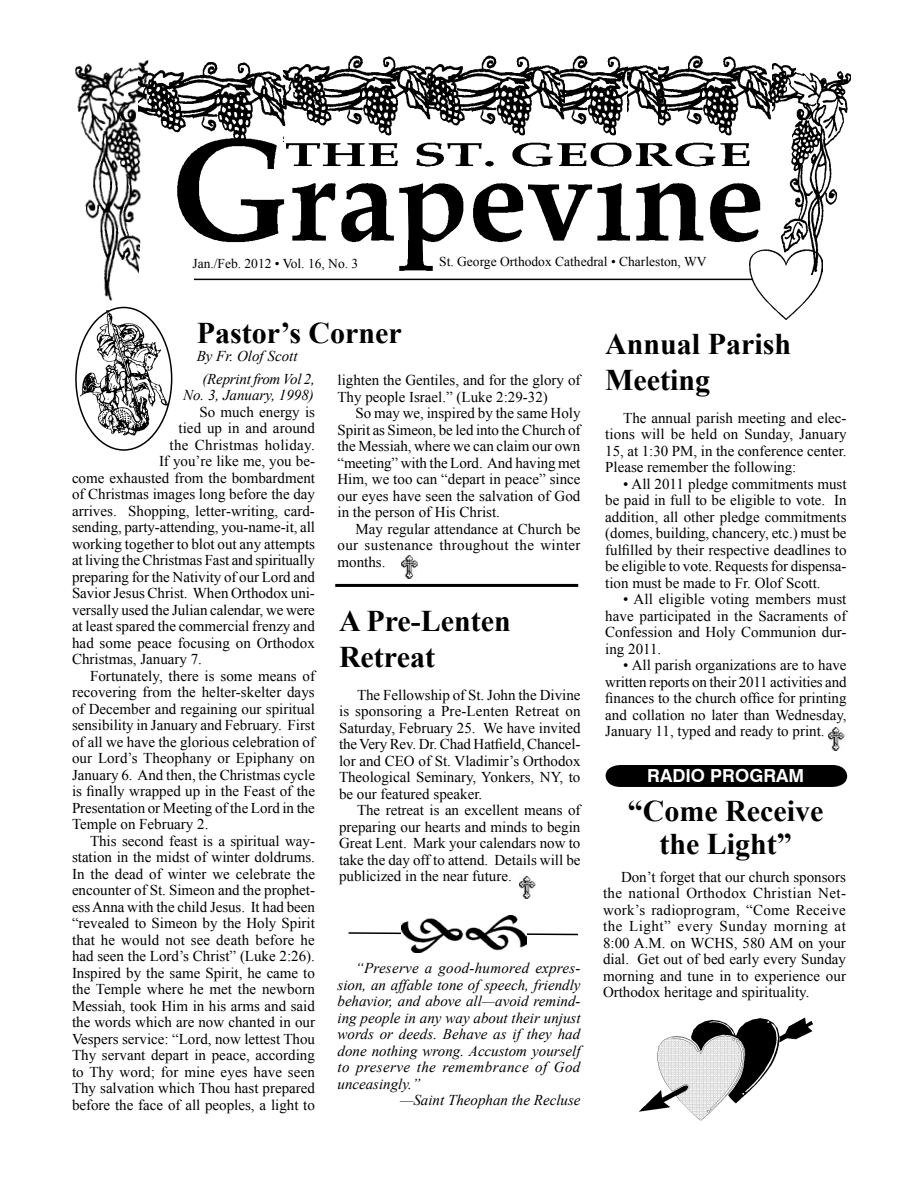
<style>
.page{position:relative;width:918px;height:1188px;background:#fff}
.page>*{position:absolute;margin:0;border:0;box-sizing:border-box;transform-origin:0 0}
.t1{font:700 30px/36px "Times New Roman";color:#000}
.t2{font:700 18px "Swiss 721 BT";color:#fff}
.t3{font:15px/16.5px "Times New Roman";color:#000;text-align:justify}
.t4{font:italic 15px/16.5px "Times New Roman";color:#000;text-align:right}
.t5{font:italic 15px "Times New Roman";letter-spacing:.03em;color:#000}
.t6{font:15px "Times New Roman";letter-spacing:.025em;color:#000}
.t7{font:13.5px "Times New Roman";color:#000}
</style>
<div class="page">
<svg style="left:177px;top:142px;width:583px;height:129px"></svg>
<img style="left:773px;top:63px;width:78px;height:212px">
<img style="left:286px;top:56px;width:139px;height:80px">
<img style="left:425px;top:56px;width:136px;height:80px">
<img style="left:561px;top:56px;width:97px;height:80px">
<img style="left:75px;top:60px;width:74px;height:241px">
<img style="left:80px;top:310px;width:88px;height:125px">
<div style="left:75px;top:307px;width:97px;height:144px;border:2px solid #000;border-radius:50%"></div>
<hr style="left:194px;top:279px;width:559px;height:1px;background:#000">
<img style="left:138px;top:63px;width:148px;height:85px">
<img style="left:658px;top:56px;width:115px;height:80px">
<div style="left:605px;top:765px;width:243px;height:22px;background:#000"></div>
<img style="left:519px;top:876px;width:16px;height:23px">
<img style="left:828px;top:728px;width:16px;height:22px">
<img style="left:401px;top:555px;width:17px;height:23px">
<hr style="left:335px;top:584px;width:243px;height:3px;background:#000">
<svg style="left:348px;top:932px;width:231px;height:4px"></svg>
<img style="left:401px;top:915px;width:125px;height:37px">
<img style="left:750px;top:244px;width:72px;height:76px">
<img style="left:639px;top:1017px;width:173px;height:104px">
<p class="t7" style="left:192px;top:255px;width:167px">Jan./Feb. 2012 • Vol. 16, No. 3</p>
<p class="t7" style="left:439px;top:252px;width:269px">St. George Orthodox Cathedral • Charleston, WV</p>
<h1 class="t1" style="left:197px;top:314px;width:207px">Pastor’s Corner</h1>
<p class="t4" style="left:197px;top:347px;width:102px">By Fr. Olof Scott</p>
<p class="t4" style="left:183px;top:370px;width:133px">(Reprint from Vol 2,<br>No. 3, January, 1998)</p>
<p class="t3" style="left:200px;top:403px;width:117px">So much energy is</p>
<p class="t3" style="left:178px;top:420px;width:138px">tied up in and around</p>
<p class="t6" style="left:170px;top:435px;width:147px">the Christmas holiday.</p>
<p class="t3" style="left:159px;top:453px;width:157px">If you’re like me, you be-</p>
<p class="t3" style="left:72px;top:469px;width:245px">come exhausted from the bombardment</p>
<p class="t3" style="left:72px;top:486px;width:245px">of Christmas images long before the day</p>
<p class="t3" style="left:72px;top:502px;width:244px">arrives. Shopping, letter-writing, card-</p>
<p class="t3" style="left:72px;top:519px;width:244px">sending, party-attending, you-name-it, all</p>
<p class="t3" style="left:72px;top:535px;width:245px">working together to blot out any attempts</p>
<p class="t3" style="left:72px;top:552px;width:244px">at living the Christmas Fast and spiritually</p>
<p class="t3" style="left:72px;top:568px;width:245px">preparing for the Nativity of our Lord and</p>
<p class="t3" style="left:72px;top:585px;width:244px">Savior Jesus Christ. When Orthodox uni-</p>
<p class="t3" style="left:72px;top:601px;width:244px">versally used the Julian calendar, we were</p>
<p class="t3" style="left:72px;top:618px;width:244px">at least spared the commercial frenzy and</p>
<p class="t3" style="left:72px;top:634px;width:244px">had some peace focusing on Orthodox</p>
<p class="t3" style="left:72px;top:651px;width:131px">Christmas, January 7.</p>
<p class="t3" style="left:90px;top:667px;width:227px">Fortunately, there is some means of</p>
<p class="t3" style="left:72px;top:684px;width:244px">recovering from the helter-skelter days</p>
<p class="t3" style="left:72px;top:700px;width:245px">of December and regaining our spiritual</p>
<p class="t3" style="left:72px;top:717px;width:245px">sensibility in January and February. First</p>
<p class="t3" style="left:72px;top:733px;width:245px">of all we have the glorious celebration of</p>
<p class="t3" style="left:72px;top:750px;width:245px">our Lord’s Theophany or Epiphany on</p>
<p class="t3" style="left:72px;top:766px;width:245px">January 6. And then, the Christmas cycle</p>
<p class="t3" style="left:72px;top:783px;width:244px">is finally wrapped up in the Feast of the</p>
<p class="t3" style="left:72px;top:799px;width:244px">Presentation or Meeting of the Lord in the</p>
<p class="t3" style="left:72px;top:816px;width:138px">Temple on February 2.</p>
<p class="t3" style="left:90px;top:832px;width:227px">This second feast is a spiritual way-</p>
<p class="t3" style="left:72px;top:849px;width:245px">station in the midst of winter doldrums.</p>
<p class="t3" style="left:72px;top:865px;width:245px">In the dead of winter we celebrate the</p>
<p class="t3" style="left:72px;top:882px;width:244px">encounter of St. Simeon and the prophet-</p>
<p class="t3" style="left:72px;top:898px;width:245px">ess Anna with the child Jesus. It had been</p>
<p class="t3" style="left:72px;top:915px;width:244px">“revealed to Simeon by the Holy Spirit</p>
<p class="t3" style="left:72px;top:931px;width:244px">that he would not see death before he</p>
<p class="t3" style="left:72px;top:948px;width:244px">had seen the Lord’s Christ” (Luke 2:26).</p>
<p class="t3" style="left:72px;top:964px;width:244px">Inspired by the same Spirit, he came to</p>
<p class="t3" style="left:72px;top:981px;width:244px">the Temple where he met the newborn</p>
<p class="t3" style="left:72px;top:997px;width:244px">Messiah, took Him in his arms and said</p>
<p class="t3" style="left:72px;top:1014px;width:244px">the words which are now chanted in our</p>
<p class="t3" style="left:72px;top:1030px;width:244px">Vespers service: “Lord, now lettest Thou</p>
<p class="t3" style="left:72px;top:1047px;width:244px">Thy servant depart in peace, according</p>
<p class="t3" style="left:72px;top:1063px;width:244px">to Thy word; for mine eyes have seen</p>
<p class="t3" style="left:72px;top:1080px;width:244px">Thy salvation which Thou hast prepared</p>
<p class="t3" style="left:72px;top:1096px;width:244px">before the face of all peoples, a light to</p>
<p class="t3" style="left:338px;top:372px;width:244px">lighten the Gentiles, and for the glory of<br>Thy people Israel.” (Luke 2:29-32)</p>
<p class="t3" style="left:338px;top:405px;width:245px;text-indent:18px">So may we, inspired by the same Holy Spirit as Simeon, be led into the Church of the Messiah, where we can claim our own “meeting” with the Lord. And having met Him, we too can “depart in peace” since our eyes have seen the salvation of God in the person of His Christ.</p>
<p class="t3" style="left:338px;top:520px;width:245px;text-indent:18px">May regular attendance at Church be our sustenance throughout the winter months.</p>
<h1 class="t1" style="left:339px;top:602px;width:173px">A Pre-Lenten<br>Retreat</h1>
<p class="t3" style="left:339px;top:686px;width:243px;text-indent:18px">The Fellowship of St. John the Divine is sponsoring a Pre-Lenten Retreat on Saturday, February 25. We have invited the Very Rev. Dr. Chad Hatfield, Chancel&shy;lor and CEO of St. Vladimir’s Orthodox Theological Seminary, Yonkers, NY, to be our featured speaker.</p>
<p class="t3" style="left:339px;top:802px;width:243px;text-indent:18px">The retreat is an excellent means of preparing our hearts and minds to begin Great Lent. Mark your calendars now to take the day off to attend. Details will be publicized in the near future.</p>
<p class="t4" style="left:356px;top:960px;width:227px">“Preserve a good-humored expres-</p>
<p class="t4" style="left:338px;top:976px;width:245px">sion, an affable tone of speech, friendly</p>
<p class="t4" style="left:338px;top:993px;width:244px">behavior, and above all—avoid remind-</p>
<p class="t4" style="left:338px;top:1009px;width:245px">ing people in any way about their unjust</p>
<p class="t4" style="left:338px;top:1026px;width:244px">words or deeds. Behave as if they had</p>
<p class="t4" style="left:338px;top:1042px;width:245px">done nothing wrong. Accustom yourself</p>
<p class="t5" style="left:338px;top:1057px;width:244px">to preserve the remembrance of God</p>
<p class="t4" style="left:338px;top:1075px;width:84px">unceasingly.”</p>
<p class="t4" style="left:400px;top:1092px;width:182px">—Saint Theophan the Recluse</p>
<h1 class="t1" style="left:605px;top:325px;width:187px">Annual Parish<br>Meeting</h1>
<p class="t3" style="left:605px;top:409px;width:243px;text-indent:18px">The annual parish meeting and elec&shy;tions will be held on Sunday, January 15, at 1:30 PM, in the conference center.<br>Please remember the following:</p>
<p class="t3" style="left:605px;top:475px;width:243px;text-indent:18px">• All 2011 pledge commitments must be paid in full to be eligible to vote. In addition, all other pledge commitments (domes, building, chancery, etc.) must be fulfilled by their respective deadlines to be eligible to vote. Requests for dispensa&shy;tion must be made to Fr. Olof Scott.</p>
<p class="t3" style="left:605px;top:591px;width:243px;text-indent:18px">• All eligible voting members must have participated in the Sacraments of Confession and Holy Communion dur&shy;ing 2011.</p>
<p class="t3" style="left:605px;top:657px;width:243px;text-indent:18px">• All parish organizations are to have written reports on their 2011 activities and finances to the church office for printing and collation no later than Wednesday, January 11, typed and ready to print.</p>
<p class="t2" style="left:647px;top:765px;width:159px">RADIO PROGRAM</p>
<h1 class="t1" style="left:628px;top:794px;width:197px;line-height:33px;text-align:center">“Come Receive the Light”</h1>
<p class="t3" style="left:603px;top:868px;width:245px;text-indent:18px">Don’t forget that our church sponsors the national Orthodox Christian Net&shy;work’s radioprogram, “Come Receive the Light” every Sunday morning at 8:00 A.M. on WCHS, 580 AM on your dial. Get out of bed early every Sunday morning and tune in to experience our Orthodox heritage and spirituality.</p>
</div>
